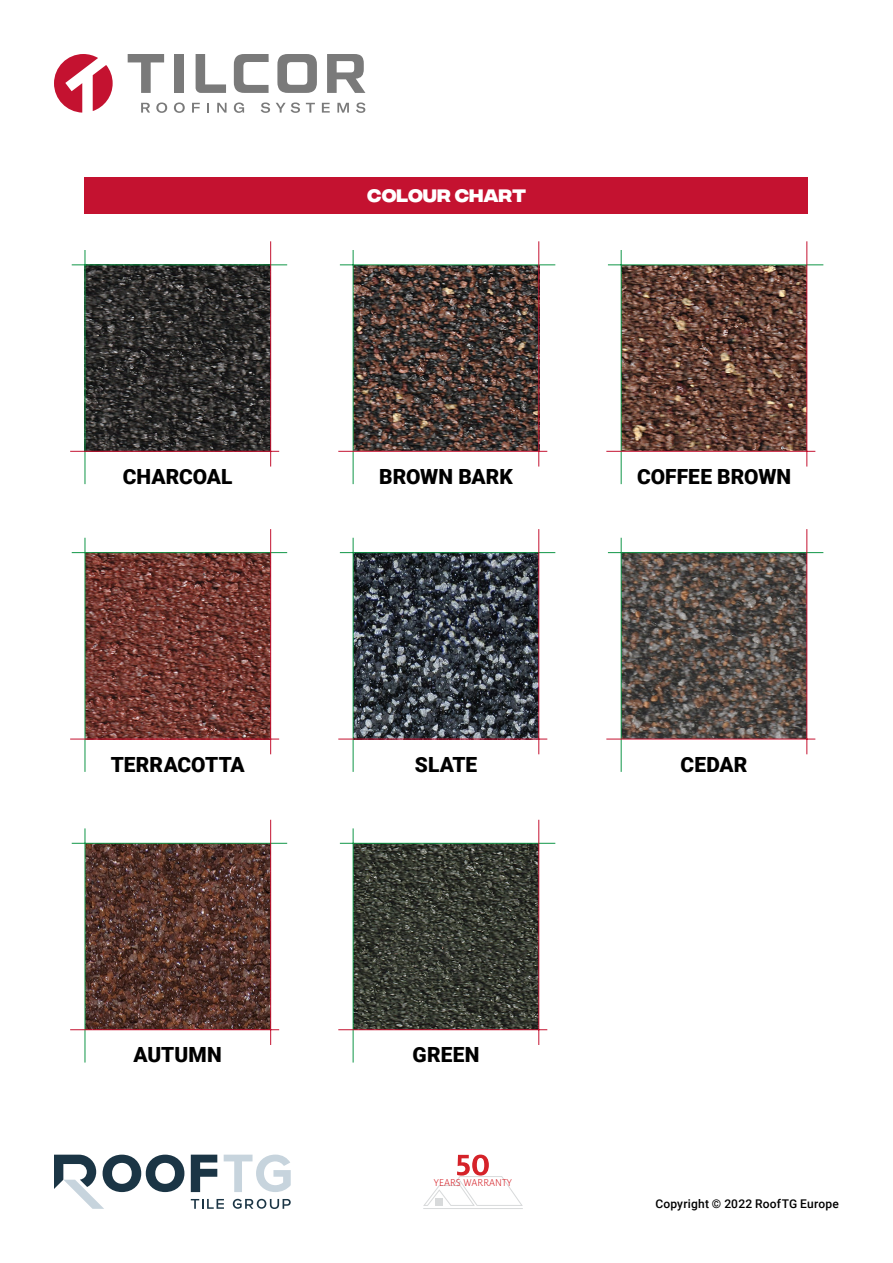
<style>
.page{position:relative;width:893px;height:1263px;background:#fff}
.page>*{position:absolute;margin:0;border:0;box-sizing:border-box;transform-origin:0 0}
.t1{font:900 20.85px "Roboto";color:#000}
.t2{font:700 18px "Integral CF";color:#fff}
.t3{font:500 12px "Roboto";letter-spacing:.02em;color:#000}
.t4{font:300 10.95px "Milo OT";color:#d52229}
</style>
<div class="page">
<svg style="left:54px;top:54px;width:59px;height:59px"></svg>
<svg style="left:141px;top:103px;width:9px;height:10px"></svg>
<svg style="left:156px;top:102px;width:11px;height:11px"></svg>
<svg style="left:174px;top:102px;width:11px;height:11px"></svg>
<svg style="left:192px;top:103px;width:8px;height:10px"></svg>
<svg style="left:207px;top:103px;width:2px;height:10px"></svg>
<svg style="left:217px;top:103px;width:10px;height:10px"></svg>
<svg style="left:234px;top:102px;width:10px;height:11px"></svg>
<svg style="left:261px;top:102px;width:9px;height:11px"></svg>
<svg style="left:276px;top:102px;width:24px;height:11px"></svg>
<svg style="left:306px;top:103px;width:9px;height:10px"></svg>
<svg style="left:322px;top:103px;width:8px;height:10px"></svg>
<svg style="left:337px;top:103px;width:12px;height:10px"></svg>
<svg style="left:356px;top:102px;width:9px;height:11px"></svg>
<svg style="left:128px;top:54px;width:36px;height:39px"></svg>
<div style="left:174px;top:54px;width:10px;height:39px;background:#7a7a7a"></div>
<svg style="left:196px;top:54px;width:30px;height:39px"></svg>
<svg style="left:234px;top:54px;width:35px;height:39px"></svg>
<svg style="left:277px;top:54px;width:40px;height:39px"></svg>
<svg style="left:327px;top:54px;width:38px;height:39px"></svg>
<svg style="left:191px;top:1199px;width:33px;height:10px"></svg>
<svg style="left:233px;top:1199px;width:58px;height:10px"></svg>
<svg style="left:191px;top:1154px;width:26px;height:38px"></svg>
<svg style="left:224px;top:1154px;width:67px;height:38px"></svg>
<svg style="left:54px;top:1154px;width:130px;height:55px"></svg>
<hr style="left:423px;top:1208px;width:100px;height:1px;background:#d8dadb">
<svg style="left:423px;top:1154px;width:100px;height:52px"></svg>
<div style="left:85px;top:177px;width:723px;height:37px;background:#c41230"></div>
<img style="left:86px;top:265px;width:184px;height:186px">
<hr style="left:85px;top:250px;width:1px;height:234px;background:#109647">
<hr style="left:72px;top:264px;width:215px;height:1px;background:#109647">
<hr style="left:70px;top:451px;width:209px;height:1px;background:#c41230">
<hr style="left:270px;top:241px;width:1px;height:225px;background:#c41230">
<img style="left:86px;top:553px;width:184px;height:186px">
<hr style="left:85px;top:538px;width:1px;height:234px;background:#109647">
<hr style="left:72px;top:552px;width:215px;height:1px;background:#109647">
<hr style="left:70px;top:739px;width:209px;height:1px;background:#c41230">
<hr style="left:270px;top:529px;width:1px;height:225px;background:#c41230">
<img style="left:86px;top:844px;width:184px;height:185px">
<hr style="left:85px;top:828px;width:1px;height:234px;background:#109647">
<hr style="left:72px;top:843px;width:215px;height:1px;background:#109647">
<hr style="left:70px;top:1029px;width:209px;height:1px;background:#c41230">
<hr style="left:270px;top:820px;width:1px;height:225px;background:#c41230">
<img style="left:354px;top:265px;width:184px;height:186px">
<hr style="left:353px;top:250px;width:1px;height:234px;background:#109647">
<hr style="left:340px;top:264px;width:215px;height:1px;background:#109647">
<hr style="left:338px;top:451px;width:209px;height:1px;background:#c41230">
<hr style="left:538px;top:241px;width:1px;height:225px;background:#c41230">
<img style="left:354px;top:553px;width:184px;height:186px">
<hr style="left:353px;top:538px;width:1px;height:234px;background:#109647">
<hr style="left:340px;top:552px;width:215px;height:1px;background:#109647">
<hr style="left:338px;top:739px;width:209px;height:1px;background:#c41230">
<hr style="left:538px;top:529px;width:1px;height:225px;background:#c41230">
<img style="left:354px;top:844px;width:184px;height:185px">
<hr style="left:353px;top:828px;width:1px;height:234px;background:#109647">
<hr style="left:340px;top:843px;width:215px;height:1px;background:#109647">
<hr style="left:338px;top:1029px;width:209px;height:1px;background:#c41230">
<hr style="left:538px;top:820px;width:1px;height:225px;background:#c41230">
<img style="left:622px;top:265px;width:184px;height:186px">
<hr style="left:621px;top:250px;width:1px;height:234px;background:#109647">
<hr style="left:608px;top:264px;width:215px;height:1px;background:#109647">
<hr style="left:606px;top:451px;width:209px;height:1px;background:#c41230">
<hr style="left:806px;top:241px;width:1px;height:225px;background:#c41230">
<img style="left:622px;top:553px;width:184px;height:186px">
<hr style="left:621px;top:538px;width:1px;height:234px;background:#109647">
<hr style="left:608px;top:552px;width:215px;height:1px;background:#109647">
<hr style="left:606px;top:739px;width:209px;height:1px;background:#c41230">
<hr style="left:806px;top:529px;width:1px;height:225px;background:#c41230">
<p class="t2" style="left:367px;top:186px;width:161px">COLOUR CHART</p>
<p class="t1" style="left:123px;top:462px;width:111px">CHARCOAL</p>
<p class="t1" style="left:379px;top:462px;width:135px">BROWN BARK</p>
<p class="t1" style="left:637px;top:462px;width:156px">COFFEE BROWN</p>
<p class="t1" style="left:111px;top:749px;width:135px">TERRACOTTA</p>
<p class="t1" style="left:415px;top:749px;width:64px">SLATE</p>
<p class="t1" style="left:681px;top:749px;width:68px">CEDAR</p>
<p class="t1" style="left:134px;top:1040px;width:90px">AUTUMN</p>
<p class="t1" style="left:413px;top:1040px;width:69px">GREEN</p>
<p class="t4" style="left:434px;top:1177px;width:79px">YEARS WARRANTY</p>
<p class="t3" style="left:655px;top:1195px;width:185px">Copyright © 2022 RoofTG Europe</p>
</div>
